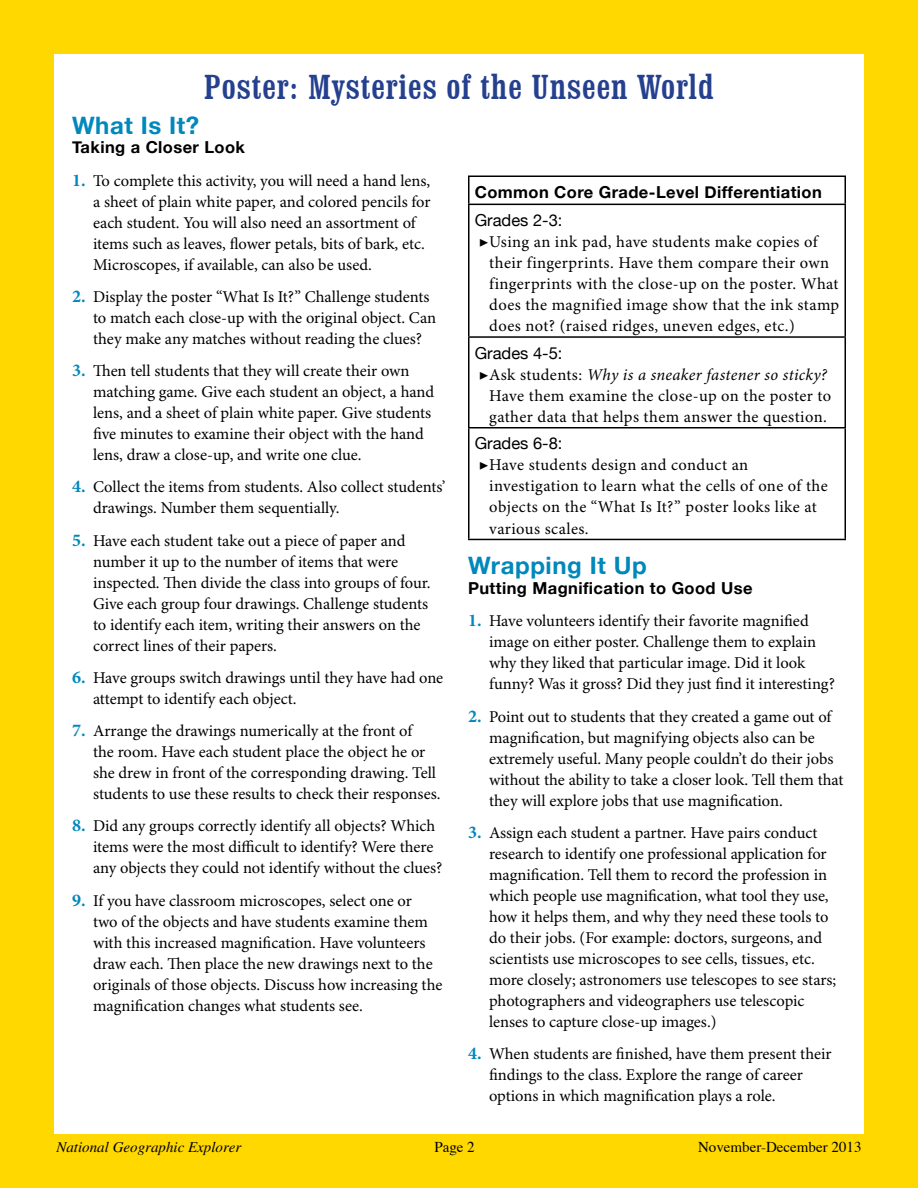
<style>
.page{position:relative;width:918px;height:1188px;background:#ffd800}
.page>*{position:absolute;margin:0;border:0;box-sizing:border-box;transform-origin:0 0}
.t1{font:condensed 36px "Clarendon BT";letter-spacing:.025em;color:#25408f}
.t2{font:700 24px "Helvetica Neue";letter-spacing:.025em;color:#08b}
.t3{font:16.5px/21px "Minion Pro";color:#000}
.t4{font:16.5px/21px "Minion Pro";letter-spacing:.025em;color:#000}
.t5{font:16.5px/21px "Minion Pro";letter-spacing:.02em;color:#000}
.t6{font:700 16.5px "Helvetica Neue";letter-spacing:.025em;color:#000}
.t7{font:16.5px "Helvetica Neue";color:#000}
.t8{font:italic 15px "Times";color:#000}
.t9{font:15px "Times";color:#000}
.s1{font-weight:700;font-size:18px;color:#08b}
.s2{font-style:italic}
</style>
<div class="page">
<div style="left:54px;top:54px;width:810px;height:1080px;background:#fff"></div>
<hr style="left:468px;top:176px;width:378px;height:1px;background:#000">
<hr style="left:468px;top:177px;width:2px;height:27px;background:#000">
<hr style="left:844px;top:177px;width:2px;height:27px;background:#000">
<hr style="left:468px;top:204px;width:378px;height:1px;background:#000">
<hr style="left:468px;top:205px;width:2px;height:131px;background:#000">
<hr style="left:844px;top:205px;width:2px;height:131px;background:#000">
<hr style="left:468px;top:336px;width:378px;height:2px;background:#000">
<hr style="left:468px;top:338px;width:2px;height:89px;background:#000">
<hr style="left:844px;top:338px;width:2px;height:89px;background:#000">
<hr style="left:468px;top:427px;width:378px;height:2px;background:#000">
<hr style="left:468px;top:429px;width:2px;height:110px;background:#000">
<hr style="left:844px;top:429px;width:2px;height:110px;background:#000">
<hr style="left:468px;top:539px;width:378px;height:1px;background:#000">
<h1 class="t1" style="left:204px;top:65px;width:511px">Poster: Mysteries of the Unseen World</h1>
<h2 class="t2" style="left:72px;top:110px;width:129px">What Is It?</h2>
<p class="t6" style="left:72px;top:137px;width:175px">Taking a Closer Look</p>
<p class="t3" style="left:93px;top:171px;width:339px;text-indent:-21px"><span class="s1">1.</span> To complete this activity, you will need a hand lens, a sheet of plain white paper, and colored pencils for each student. You will also need an assortment of items such as leaves, flower petals, bits of bark, etc.<br>Microscopes, if available, can also be used.</p>
<p class="t3" style="left:93px;top:287px;width:345px;text-indent:-21px"><span class="s1">2.</span> Display the poster “What Is It?” Challenge students to match each close-up with the original object. Can they make any matches without reading the clues?</p>
<p class="t3" style="left:93px;top:361px;width:343px;text-indent:-21px"><span class="s1">3.</span> Then tell students that they will create their own matching game. Give each student an object, a hand lens, and a sheet of plain white paper. Give students five minutes to examine their object with the hand lens, draw a close-up, and write one clue.</p>
<p class="t3" style="left:93px;top:477px;width:354px;text-indent:-21px"><span class="s1">4.</span> Collect the items from students. Also collect students’ drawings. Number them sequentially.</p>
<p class="t3" style="left:93px;top:531px;width:339px;text-indent:-21px"><span class="s1">5.</span> Have each student take out a piece of paper and number it up to the number of items that were inspected. Then divide the class into groups of four.<br>Give each group four drawings. Challenge students to identify each item, writing their answers on the correct lines of their papers.</p>
<p class="t3" style="left:93px;top:668px;width:352px;text-indent:-21px"><span class="s1">6.</span> Have groups switch drawings until they have had one attempt to identify each object.</p>
<p class="t3" style="left:93px;top:721px;width:349px;text-indent:-21px"><span class="s1">7.</span> Arrange the drawings numerically at the front of<br>the room. Have each student place the object he or she drew in front of the corresponding drawing. Tell students to use these results to check their responses.</p>
<p class="t3" style="left:93px;top:816px;width:351px;text-indent:-21px"><span class="s1">8.</span> Did any groups correctly identify all objects? Which items were the most difficult to identify? Were there any objects they could not identify without the clues?</p>
<p class="t3" style="left:93px;top:891px;width:351px;text-indent:-21px"><span class="s1">9.</span> If you have classroom microscopes, select one or<br>two of the objects and have students examine them with this increased magnification. Have volunteers draw each. Then place the new drawings next to the originals of those objects. Discuss how increasing the magnification changes what students see.</p>
<p class="t6" style="left:475px;top:182px;width:349px">Common Core Grade-Level Differentiation</p>
<p class="t7" style="left:475px;top:210px;width:89px">Grades 2-3:</p>
<p class="t4" style="left:489px;top:232px;width:351px;text-indent:-10px">▶Using an ink pad, have students make copies of their fingerprints. Have them compare their own fingerprints with the close-up on the poster. What does the magnified image show that the ink stamp does not? (raised ridges, uneven edges, etc.)</p>
<p class="t7" style="left:475px;top:343px;width:89px">Grades 4-5:</p>
<p class="t5" style="left:489px;top:365px;width:344px;text-indent:-10px">▶Ask students: <span class="s2">Why is a sneaker fastener so sticky?<br></span>Have them examine the close-up on the poster to gather data that helps them answer the question.</p>
<p class="t7" style="left:475px;top:434px;width:89px">Grades 6-8:</p>
<p class="t4" style="left:489px;top:455px;width:340px;text-indent:-10px">▶Have students design and conduct an investigation to learn what the cells of one of the objects on the “What Is It?” poster looks like at various scales.</p>
<h2 class="t2" style="left:468px;top:551px;width:180px">Wrapping It Up</h2>
<p class="t6" style="left:468px;top:578px;width:286px">Putting Magnification to Good Use</p>
<p class="t3" style="left:489px;top:611px;width:347px;text-indent:-21px"><span class="s1">1.</span> Have volunteers identify their favorite magnified image on either poster. Challenge them to explain why they liked that particular image. Did it look funny? Was it gross? Did they just find it interesting?</p>
<p class="t3" style="left:489px;top:706px;width:356px;text-indent:-21px"><span class="s1">2.</span> Point out to students that they created a game out of magnification, but magnifying objects also can be extremely useful. Many people couldn’t do their jobs without the ability to take a closer look. Tell them that they will explore jobs that use magnification.</p>
<p class="t3" style="left:489px;top:823px;width:349px;text-indent:-21px"><span class="s1">3.</span> Assign each student a partner. Have pairs conduct research to identify one professional application for magnification. Tell them to record the profession in which people use magnification, what tool they use, how it helps them, and why they need these tools to do their jobs. (For example: doctors, surgeons, and scientists use microscopes to see cells, tissues, etc. more closely; astronomers use telescopes to see stars; photographers and videographers use telescopic lenses to capture close-up images.)</p>
<p class="t3" style="left:489px;top:1044px;width:344px;text-indent:-21px"><span class="s1">4.</span> When students are finished, have them present their findings to the class. Explore the range of career options in which magnification plays a role.</p>
<p class="t8" style="left:56px;top:1139px;width:186px">National Geographic Explorer</p>
<p class="t9" style="left:434px;top:1138px;width:42px">Page 2</p>
<p class="t9" style="left:698px;top:1138px;width:165px">November-December 2013</p>
</div>
